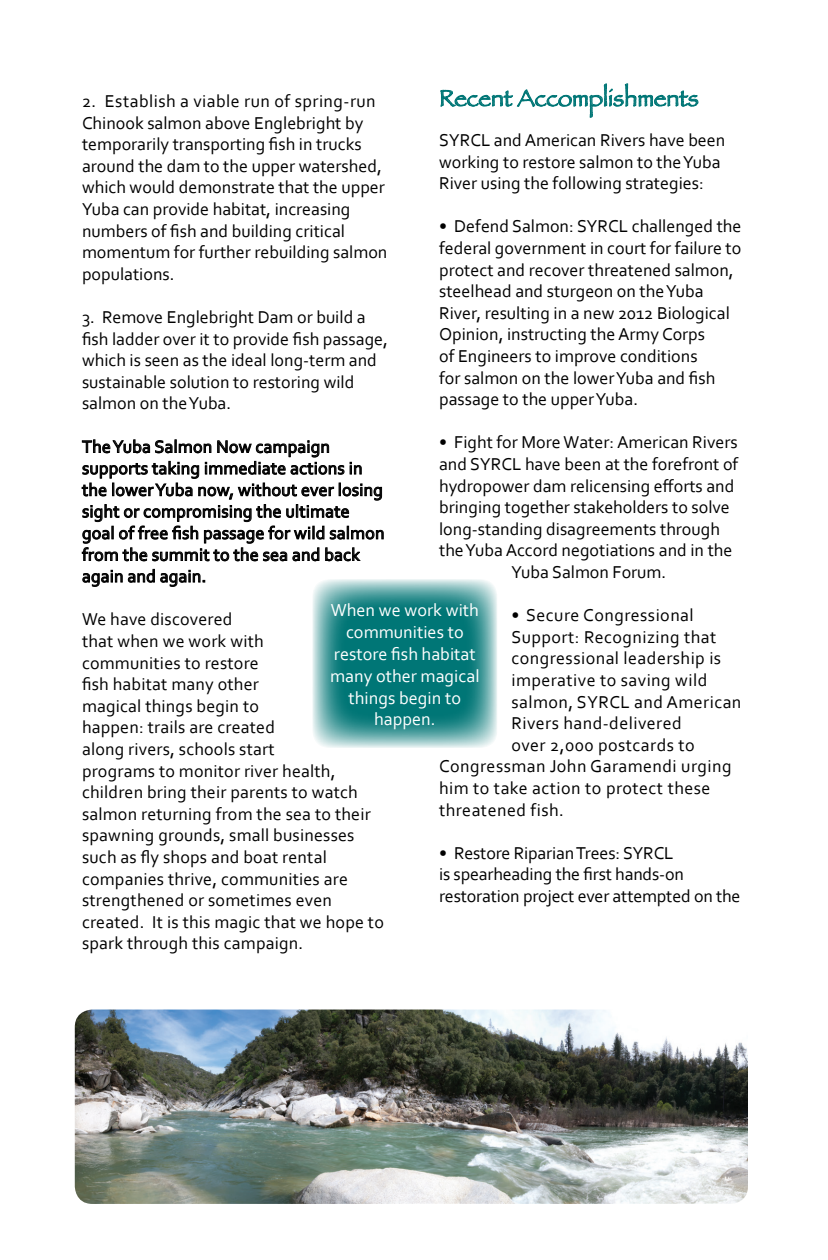
<style>
.page{position:relative;width:828px;height:1260px;background:#fff}
.page>*{position:absolute;margin:0;border:0;box-sizing:border-box;transform-origin:0 0}
.t1{font:23.4px "Papyrus Plain";color:#007676}
.t2{font:18.2px/21.8px "Corbel";color:#fff;text-align:center}
.t3{font:18px/21.6px "Corbel";color:#000}
.t4{font:18px "Corbel";letter-spacing:.025em;color:#000}
</style>
<div class="page">
<svg style="left:81px;top:439px;width:303px;height:148px"></svg>
<svg style="left:440px;top:83px;width:259px;height:35px"></svg>
<svg style="left:313px;top:580px;width:184px;height:167px;background:#369292"></svg>
<div style="left:312px;top:579px;width:185px;height:169px;border:1px solid #007676;border-radius:16px"></div>
<img style="left:75px;top:1010px;width:673px;height:194px">
<p class="t1" style="left:439px;top:84px;width:261px">Recent Accomplishments</p>
<p class="t3" style="left:439px;top:129px;width:288px">SYRCL and American Rivers have been working to restore salmon to the Yuba<br>River using the following strategies:</p>
<p class="t3" style="left:439px;top:215px;width:304px">• Defend Salmon: SYRCL challenged the federal government in court for failure to protect and recover threatened salmon, steelhead and sturgeon on the Yuba River, resulting in a new 2012 Biological Opinion, instructing the Army Corps<br>of Engineers to improve conditions<br>for salmon on the lower Yuba and fish passage to the upper Yuba.</p>
<p class="t3" style="left:439px;top:431px;width:300px">• Fight for More Water: American Rivers</p>
<p class="t3" style="left:439px;top:453px;width:301px">and SYRCL have been at the forefront of</p>
<p class="t3" style="left:439px;top:474px;width:297px">hydropower dam relicensing efforts and</p>
<p class="t3" style="left:439px;top:496px;width:292px">bringing together stakeholders to solve</p>
<p class="t3" style="left:439px;top:518px;width:282px">long-standing disagreements through</p>
<p class="t3" style="left:439px;top:539px;width:295px">the Yuba Accord negotiations and in the</p>
<p class="t3" style="left:511px;top:561px;width:156px">Yuba Salmon Forum.</p>
<p class="t4" style="left:511px;top:604px;width:184px">• Secure Congressional</p>
<p class="t4" style="left:511px;top:626px;width:207px">Support: Recognizing that</p>
<p class="t4" style="left:511px;top:647px;width:211px">congressional leadership is</p>
<p class="t4" style="left:511px;top:669px;width:198px">imperative to saving wild</p>
<p class="t4" style="left:511px;top:691px;width:232px">salmon, SYRCL and American</p>
<p class="t4" style="left:511px;top:712px;width:172px">Rivers hand-delivered</p>
<p class="t4" style="left:511px;top:734px;width:185px">over 2,000 postcards to</p>
<p class="t4" style="left:439px;top:755px;width:294px">Congressman John Garamendi urging</p>
<p class="t4" style="left:439px;top:777px;width:273px">him to take action to protect these</p>
<p class="t4" style="left:439px;top:799px;width:126px">threatened fish.</p>
<p class="t3" style="left:439px;top:842px;width:303px">• Restore Riparian Trees: SYRCL<br>is spearheading the first hands-on restoration project ever attempted on the</p>
<p class="t3" style="left:82px;top:90px;width:307px">2. Establish a viable run of spring-run Chinook salmon above Englebright by temporarily transporting fish in trucks around the dam to the upper watershed, which would demonstrate that the upper Yuba can provide habitat, increasing numbers of fish and building critical momentum for further rebuilding salmon populations.</p>
<p class="t3" style="left:82px;top:306px;width:307px">3. Remove Englebright Dam or build a fish ladder over it to provide fish passage, which is seen as the ideal long-term and sustainable solution to restoring wild salmon on the Yuba.</p>
<p class="t3" style="left:82px;top:435px;width:304px">The Yuba Salmon Now campaign supports taking immediate actions in the lower Yuba now, without ever losing sight or compromising the ultimate goal of free fish passage for wild salmon from the summit to the sea and back again and again.</p>
<p class="t3" style="left:82px;top:608px;width:304px">We have discovered<br>that when we work with<br>communities to restore<br>fish habitat many other<br>magical things begin to<br>happen: trails are created<br>along rivers, schools start<br>programs to monitor river health, children bring their parents to watch salmon returning from the sea to their spawning grounds, small businesses such as fly shops and boat rental companies thrive, communities are strengthened or sometimes even created. It is this magic that we hope to spark through this campaign.</p>
<p class="t2" style="left:330px;top:599px;width:151px">When we work with communities to restore fish habitat many other magical things begin to happen.</p>
</div>
